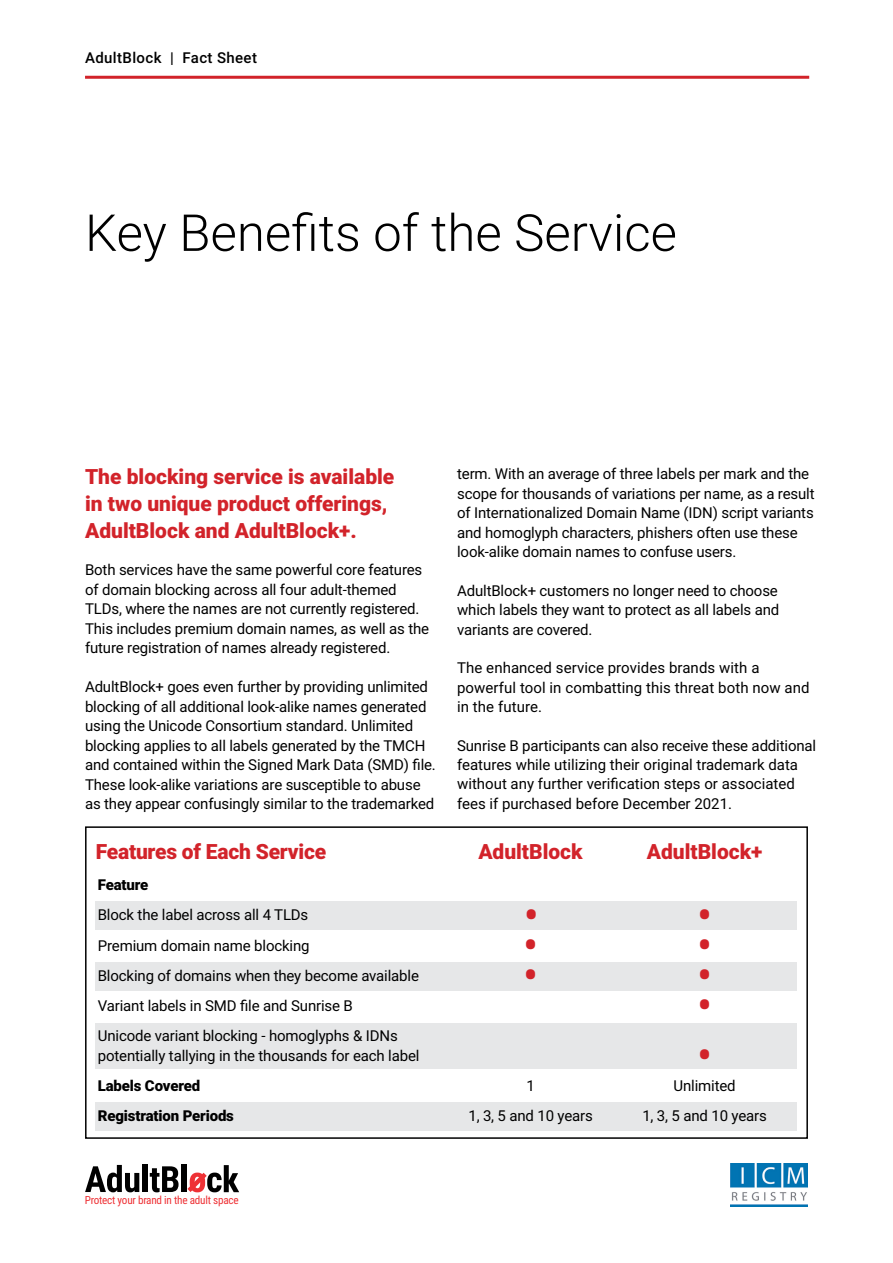
<style>
.page{position:relative;width:893px;height:1263px;background:#fff}
.page>*{position:absolute;margin:0;border:0;box-sizing:border-box;transform-origin:0 0}
.t1{font:300 51px "Roboto";color:#000}
.t2{font:45px "Roboto";color:#d2232a}
.t3{font:900 21px/27px "Roboto";color:#d2232a}
.t4{font:15px/19.5px "Roboto";letter-spacing:-.01em;color:#000}
.t5{font:900 15px "Roboto";letter-spacing:-.01em;color:#000}
.t6{font:500 15px "Roboto";letter-spacing:.025em;color:#000}
.t7{font:11.25px "Roboto Condensed";letter-spacing:-.02em;color:#ee3135}
</style>
<div class="page">
<hr style="left:85px;top:76px;width:724px;height:3px;background:#d2232a">
<div style="left:95px;top:901px;width:702px;height:29px;background:#e6e7e8"></div>
<div style="left:95px;top:1102px;width:702px;height:28px;background:#e6e7e8"></div>
<div style="left:95px;top:962px;width:702px;height:29px;background:#e6e7e8"></div>
<div style="left:95px;top:1024px;width:702px;height:45px;background:#e6e7e8"></div>
<div style="left:85px;top:826px;width:723px;height:313px;border:2px solid #000"></div>
<img style="left:730px;top:1163px;width:78px;height:44px">
<svg style="left:85px;top:1165px;width:54px;height:27px"></svg>
<div style="left:143px;top:1165px;width:5px;height:27px;background:#000"></div>
<svg style="left:150px;top:1166px;width:29px;height:26px"></svg>
<div style="left:182px;top:1165px;width:5px;height:27px;background:#000"></div>
<svg style="left:187px;top:1165px;width:52px;height:27px"></svg>
<p class="t6" style="left:85px;top:47px;width:173px">AdultBlock | Fact Sheet</p>
<h1 class="t1" style="left:85px;top:197px;width:593px">Key Benefits of the Service</h1>
<h3 class="t3" style="left:85px;top:462px;width:311px">The blocking service is available in two unique product offerings,<br>AdultBlock and AdultBlock+.</h3>
<p class="t4" style="left:85px;top:559px;width:346px">Both services have the same powerful core features of domain blocking across all four adult-themed TLDs, where the names are not currently registered.<br>This includes premium domain names, as well as the future registration of names already registered.</p>
<p class="t4" style="left:85px;top:676px;width:352px">AdultBlock+ goes even further by providing unlimited blocking of all additional look-alike names generated using the Unicode Consortium standard. Unlimited blocking applies to all labels generated by the TMCH and contained within the Signed Mark Data (SMD) file.<br>These look-alike variations are susceptible to abuse as they appear confusingly similar to the trademarked</p>
<p class="t4" style="left:457px;top:463px;width:359px">term. With an average of three labels per mark and the scope for thousands of variations per name, as a result of Internationalized Domain Name (IDN) script variants and homoglyph characters, phishers often use these look-alike domain names to confuse users.</p>
<p class="t4" style="left:457px;top:580px;width:324px;text-align:justify">AdultBlock+ customers no longer need to choose which labels they want to protect as all labels and variants are covered.</p>
<p class="t4" style="left:457px;top:658px;width:354px">The enhanced service provides brands with a powerful tool in combatting this threat both now and in the future.</p>
<p class="t4" style="left:457px;top:735px;width:361px">Sunrise B participants can also receive these additional features while utilizing their original trademark data without any further verification steps or associated fees if purchased before December 2021.</p>
<h3 class="t3" style="left:96px;top:837px;width:232px">Features of Each Service</h3>
<h3 class="t3" style="left:478px;top:837px;width:106px">AdultBlock</h3>
<h3 class="t3" style="left:647px;top:837px;width:117px">AdultBlock+</h3>
<p class="t5" style="left:98px;top:874px;width:52px">Feature</p>
<p class="t4" style="left:98px;top:905px;width:212px">Block the label across all 4 TLDs</p>
<h2 class="t2" style="left:524px;top:883px;width:17px">•</h2>
<h2 class="t2" style="left:697px;top:883px;width:17px">•</h2>
<p class="t4" style="left:98px;top:935px;width:213px">Premium domain name blocking</p>
<h2 class="t2" style="left:523px;top:913px;width:17px">•</h2>
<h2 class="t2" style="left:697px;top:913px;width:17px">•</h2>
<p class="t4" style="left:98px;top:965px;width:323px">Blocking of domains when they become available</p>
<h2 class="t2" style="left:523px;top:944px;width:17px">•</h2>
<h2 class="t2" style="left:697px;top:944px;width:17px">•</h2>
<p class="t4" style="left:98px;top:995px;width:257px">Variant labels in SMD file and Sunrise B</p>
<h2 class="t2" style="left:697px;top:974px;width:17px">•</h2>
<p class="t4" style="left:98px;top:1025px;width:323px">Unicode variant blocking - homoglyphs &amp; IDNs potentially tallying in the thousands for each label</p>
<h2 class="t2" style="left:697px;top:1023px;width:17px">•</h2>
<p class="t5" style="left:98px;top:1075px;width:104px">Labels Covered</p>
<p class="t4" style="left:526px;top:1075px;width:10px">1</p>
<p class="t4" style="left:673px;top:1075px;width:64px">Unlimited</p>
<p class="t5" style="left:98px;top:1105px;width:138px">Registration Periods</p>
<p class="t4" style="left:468px;top:1105px;width:126px">1, 3, 5 and 10 years</p>
<p class="t4" style="left:642px;top:1105px;width:126px">1, 3, 5 and 10 years</p>
<p class="t7" style="left:85px;top:1192px;width:155px">Protect your brand in the adult space</p>
</div>
